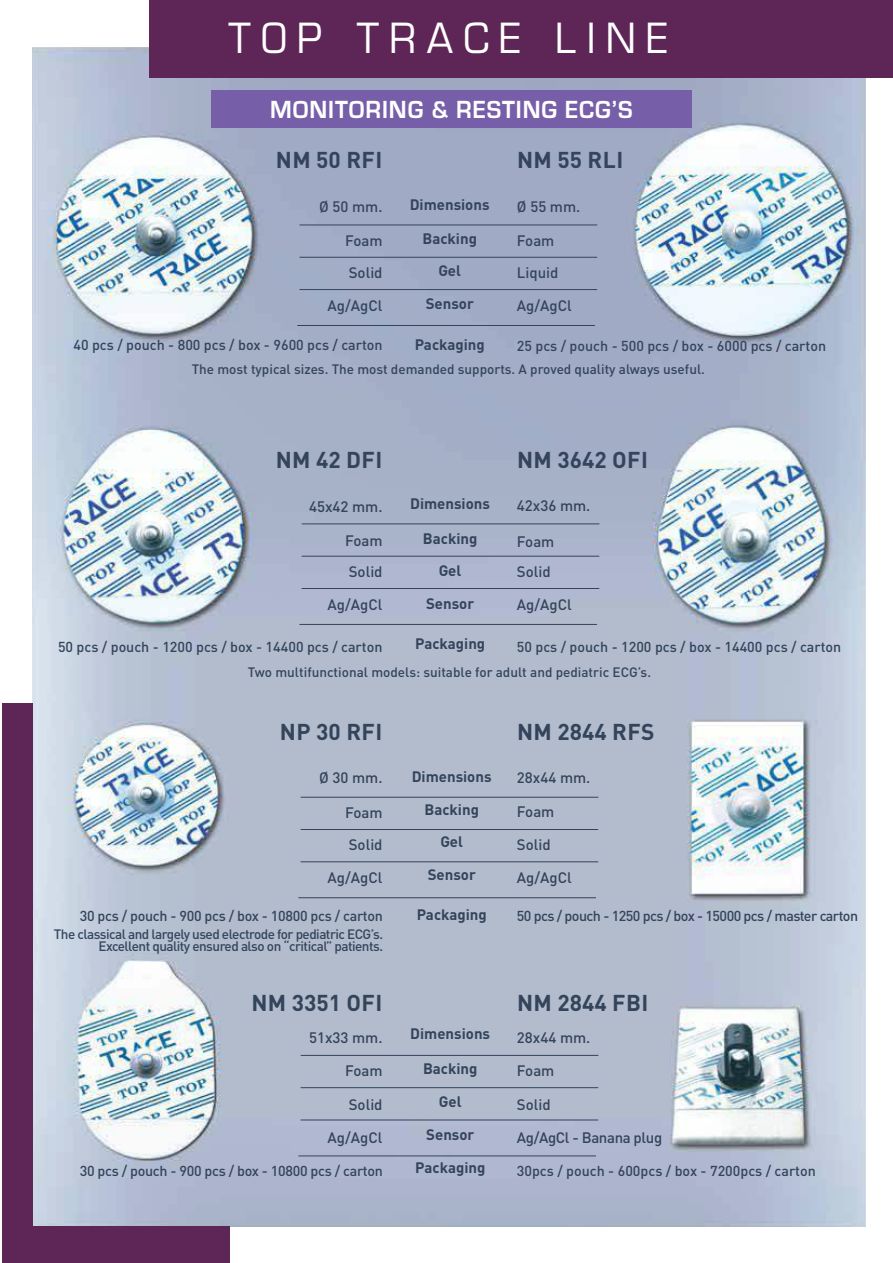
<style>
.page{position:relative;width:893px;height:1263px;background:#fff}
.page>*{position:absolute;margin:0;border:0;box-sizing:border-box;transform-origin:0 0}
.t1{font:500 40.5px "Eurostile";letter-spacing:.27em;color:#fff;scale:.95 1}
.t2{font:700 25.5px "Eurostile";letter-spacing:.04em;color:#fff;scale:.95 1}
.t3{font:700 22.65px "DIN Pro";letter-spacing:.02em;color:#34445b}
.t4{font:500 15px "DINOT";color:#34445b}
.t5{font:700 15px/32px "DIN Pro";color:#34445b;text-align:center}
.t6{font:500 15px "DINOT";letter-spacing:-.025em;color:#34445b}
.t7{font:500 14.25px "DINOT";color:#34445b}
.t8{font:500 14.25px "DINOT";letter-spacing:-.02em;color:#34445b}
.t9{font:500 14.25px "DINOT";letter-spacing:-.04em;color:#34445b}
.t10{font:500 13.5px "DIN Pro";letter-spacing:-.005em;color:#34445b}
.t11{font:500 13.5px/12px "DIN Pro";letter-spacing:-.04em;color:#34445b;text-align:right}
</style>
<div class="page">
<hr style="left:892px;top:704px;width:1px;height:559px;background:#5d2656">
<img style="left:32px;top:47px;width:834px;height:1180px">
<div style="left:2px;top:704px;width:30px;height:559px;background:#5d2656"></div>
<div style="left:150px;top:0;width:743px;height:77px;background:#5d2656"></div>
<div style="left:212px;top:90px;width:480px;height:38px;background:#765ea9"></div>
<hr style="left:300px;top:225px;width:297px;height:1px;background:#34445b">
<hr style="left:302px;top:523px;width:297px;height:1px;background:#34445b">
<hr style="left:301px;top:797px;width:297px;height:1px;background:#34445b">
<hr style="left:301px;top:1055px;width:297px;height:1px;background:#34445b">
<hr style="left:299px;top:257px;width:298px;height:1px;background:#34445b">
<hr style="left:302px;top:556px;width:297px;height:1px;background:#34445b">
<hr style="left:301px;top:829px;width:297px;height:1px;background:#34445b">
<hr style="left:301px;top:1087px;width:297px;height:1px;background:#34445b">
<hr style="left:299px;top:289px;width:298px;height:1px;background:#34445b">
<hr style="left:302px;top:588px;width:297px;height:1px;background:#34445b">
<hr style="left:301px;top:861px;width:297px;height:1px;background:#34445b">
<hr style="left:301px;top:1119px;width:297px;height:1px;background:#34445b">
<hr style="left:297px;top:325px;width:298px;height:1px;background:#34445b">
<hr style="left:299px;top:624px;width:298px;height:1px;background:#34445b">
<hr style="left:298px;top:897px;width:298px;height:1px;background:#34445b">
<hr style="left:298px;top:1155px;width:298px;height:1px;background:#34445b">
<div style="left:32px;top:1226px;width:198px;height:37px;background:#5d2656"></div>
<h1 class="t1" style="left:228px;top:15px;width:464px">TOP TRACE LINE</h1>
<h2 class="t2" style="left:270px;top:100px;width:383px">MONITORING &amp; RESTING ECGíS</h2>
<h3 class="t3" style="left:276px;top:152px;width:108px">NM 50 RFI</h3>
<h3 class="t3" style="left:517px;top:152px;width:108px">NM 55 RLI</h3>
<p class="t4" style="left:319px;top:200px;width:65px">ÿ 50 mm.</p>
<p class="t5" style="left:410px;top:190px;width:81px">Dimensions</p>
<p class="t4" style="left:517px;top:200px;width:65px">ÿ 55 mm.</p>
<p class="t5" style="left:422px;top:224px;width:56px">Backing<br>Gel</p>
<p class="t5" style="left:426px;top:289px;width:50px">Sensor</p>
<p class="t5" style="left:415px;top:330px;width:72px">Packaging</p>
<p class="t10" style="left:192px;top:363px;width:515px">The most typical sizes. The most demanded supports. A proved quality always useful.</p>
<p class="t4" style="left:517px;top:233px;width:39px">Foam</p>
<p class="t4" style="left:345px;top:233px;width:39px">Foam</p>
<p class="t4" style="left:349px;top:266px;width:35px">Solid</p>
<p class="t4" style="left:517px;top:266px;width:43px">Liquid</p>
<p class="t4" style="left:517px;top:299px;width:57px">Ag/AgCl</p>
<p class="t4" style="left:328px;top:299px;width:57px">Ag/AgCl</p>
<p class="t7" style="left:73px;top:339px;width:311px">40 pcs / pouch - 800 pcs / box - 9600 pcs / carton</p>
<p class="t7" style="left:517px;top:340px;width:311px">25 pcs / pouch - 500 pcs / box - 6000 pcs / carton</p>
<h3 class="t3" style="left:276px;top:452px;width:108px">NM 42 DFI</h3>
<h3 class="t3" style="left:517px;top:452px;width:132px">NM 3642 OFI</h3>
<p class="t4" style="left:309px;top:500px;width:75px">45x42 mm.</p>
<p class="t4" style="left:345px;top:534px;width:39px">Foam</p>
<p class="t4" style="left:349px;top:565px;width:35px">Solid</p>
<p class="t4" style="left:328px;top:598px;width:57px">Ag/AgCl</p>
<p class="t7" style="left:58px;top:640px;width:326px">50 pcs / pouch - 1200 pcs / box - 14400 pcs / carton</p>
<p class="t5" style="left:410px;top:489px;width:81px">Dimensions</p>
<p class="t5" style="left:423px;top:524px;width:56px">Backing<br>Gel</p>
<p class="t5" style="left:426px;top:589px;width:50px">Sensor</p>
<p class="t5" style="left:415px;top:629px;width:72px">Packaging</p>
<p class="t4" style="left:517px;top:499px;width:75px">42x36 mm.</p>
<p class="t4" style="left:517px;top:535px;width:39px">Foam</p>
<p class="t4" style="left:517px;top:565px;width:35px">Solid</p>
<p class="t4" style="left:517px;top:598px;width:57px">Ag/AgCl</p>
<p class="t7" style="left:517px;top:640px;width:326px">50 pcs / pouch - 1200 pcs / box - 14400 pcs / carton</p>
<p class="t10" style="left:248px;top:666px;width:405px">Two multifunctional models: suitable for adult and pediatric ECG’s.</p>
<h3 class="t3" style="left:280px;top:724px;width:104px">NP 30 RFI</h3>
<h3 class="t3" style="left:517px;top:724px;width:139px">NM 2844 RFS</h3>
<p class="t4" style="left:319px;top:771px;width:65px">ÿ 30 mm.</p>
<p class="t4" style="left:345px;top:806px;width:39px">Foam</p>
<p class="t4" style="left:349px;top:838px;width:35px">Solid</p>
<p class="t4" style="left:328px;top:871px;width:57px">Ag/AgCl</p>
<p class="t8" style="left:80px;top:909px;width:305px">30 pcs / pouch - 900 pcs / box - 10800 pcs / carton</p>
<p class="t5" style="left:412px;top:762px;width:81px">Dimensions</p>
<p class="t5" style="left:424px;top:795px;width:56px">Backing<br>Gel</p>
<p class="t5" style="left:428px;top:860px;width:50px">Sensor</p>
<p class="t5" style="left:417px;top:900px;width:72px">Packaging</p>
<p class="t4" style="left:517px;top:771px;width:75px">28x44 mm.</p>
<p class="t4" style="left:517px;top:804px;width:39px">Foam</p>
<p class="t4" style="left:517px;top:838px;width:35px">Solid</p>
<p class="t4" style="left:517px;top:871px;width:57px">Ag/AgCl</p>
<p class="t9" style="left:517px;top:910px;width:343px">50 pcs / pouch - 1250 pcs / box - 15000 pcs / master carton</p>
<p class="t11" style="left:54px;top:929px;width:331px">The classical and largely used electrode for pediatric ECG’s.<br>Excellent quality ensured also on “critical” patients.</p>
<h3 class="t3" style="left:251px;top:994px;width:132px">NM 3351 OFI</h3>
<h3 class="t3" style="left:517px;top:994px;width:133px">NM 2844 FBI</h3>
<p class="t4" style="left:309px;top:1030px;width:75px">51x33 mm.</p>
<p class="t4" style="left:345px;top:1064px;width:39px">Foam</p>
<p class="t4" style="left:349px;top:1097px;width:35px">Solid</p>
<p class="t4" style="left:328px;top:1131px;width:57px">Ag/AgCl</p>
<p class="t8" style="left:80px;top:1164px;width:305px">30 pcs / pouch - 900 pcs / box - 10800 pcs / carton</p>
<p class="t5" style="left:410px;top:1019px;width:81px">Dimensions</p>
<p class="t5" style="left:423px;top:1053px;width:56px;line-height:33px">Backing<br>Gel</p>
<p class="t5" style="left:415px;top:1120px;width:72px;line-height:33px">Sensor<br>Packaging</p>
<p class="t4" style="left:517px;top:1030px;width:75px">28x44 mm.</p>
<p class="t4" style="left:517px;top:1064px;width:39px">Foam</p>
<p class="t4" style="left:517px;top:1097px;width:35px">Solid</p>
<p class="t6" style="left:517px;top:1130px;width:147px">Ag/AgCl - Banana plug</p>
<p class="t7" style="left:517px;top:1164px;width:300px">30pcs / pouch - 600pcs / box - 7200pcs / carton</p>
</div>
